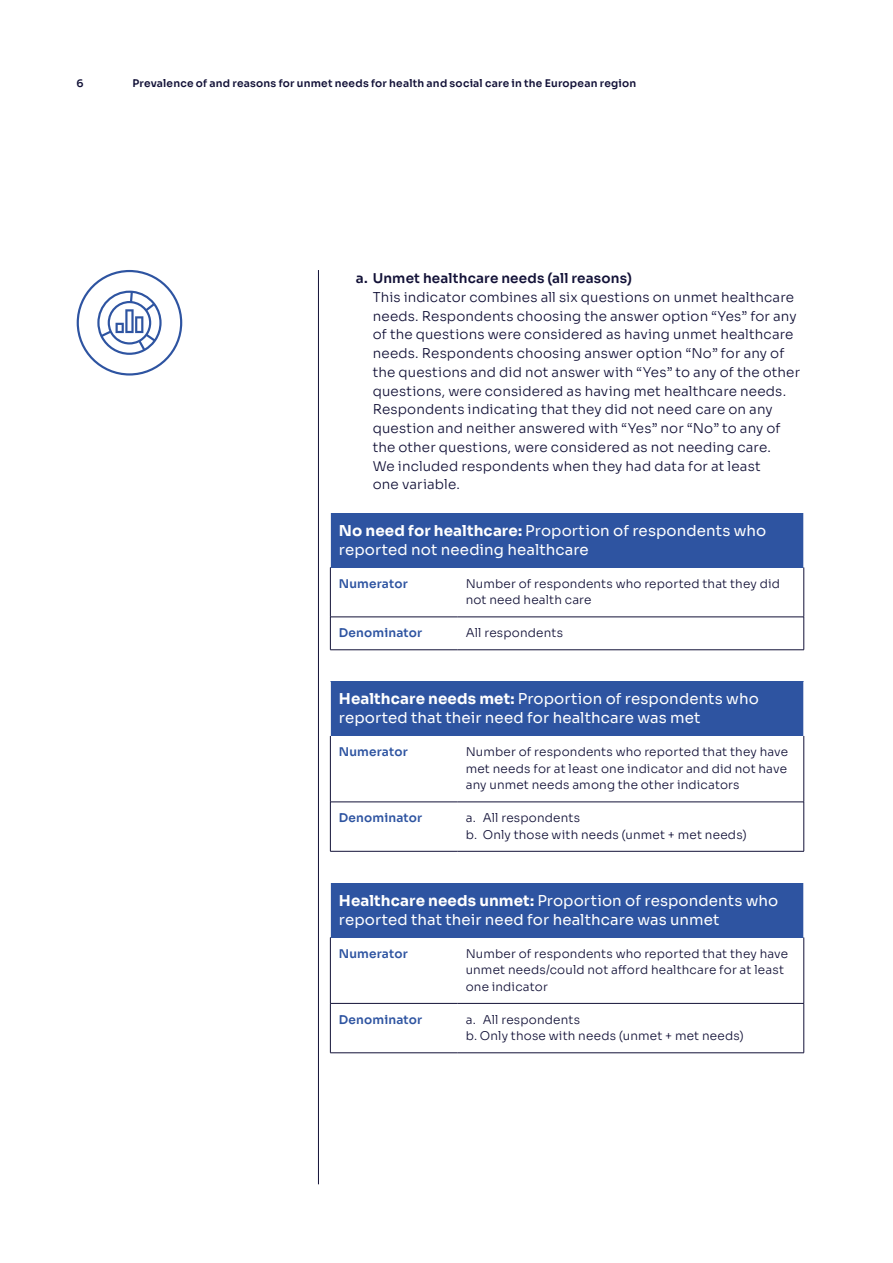
<style>
.page{position:relative;width:893px;height:1263px;background:#fff}
.page>*{position:absolute;margin:0;border:0;box-sizing:border-box;transform-origin:0 0}
.t1{font:15px/18.8px "Sora";letter-spacing:.005em;color:#fff}
.t2{font:300 13.5px/18.8px "Sora";letter-spacing:.01em;color:#121137}
.t3{font:600 13.5px "Sora";letter-spacing:.015em;color:#121137}
.t4{font:300 12px/16.5px "Sora";letter-spacing:.015em;color:#121137}
.t5{font:600 12px "Sora";letter-spacing:.015em;color:#2e54a1}
.t6{font:600 10.5px "Sora";letter-spacing:.02em;color:#121137}
.s1{font-weight:700}
</style>
<div class="page">
<svg style="left:77px;top:270px;width:105px;height:106px"></svg>
<hr style="left:318px;top:270px;width:1px;height:914px;background:#121137">
<div style="left:330px;top:513px;width:474px;height:54px;background:#2e54a1"></div>
<hr style="left:803px;top:567px;width:1px;height:50px;background:#121137">
<hr style="left:457px;top:617px;width:347px;height:1px;background:#121137">
<hr style="left:803px;top:617px;width:1px;height:33px;background:#121137">
<hr style="left:330px;top:513px;width:1px;height:54px;background:#fff">
<hr style="left:803px;top:513px;width:1px;height:54px;background:#fff">
<hr style="left:330px;top:649px;width:127px;height:1px;background:#121137">
<hr style="left:330px;top:567px;width:1px;height:50px;background:#121137">
<hr style="left:330px;top:617px;width:1px;height:33px;background:#121137">
<hr style="left:330px;top:617px;width:127px;height:1px;background:#121137">
<hr style="left:457px;top:649px;width:347px;height:1px;background:#121137">
<div style="left:330px;top:681px;width:474px;height:55px;background:#2e54a1"></div>
<hr style="left:330px;top:851px;width:127px;height:1px;background:#121137">
<hr style="left:457px;top:851px;width:347px;height:1px;background:#121137">
<hr style="left:803px;top:736px;width:1px;height:66px;background:#121137">
<hr style="left:457px;top:802px;width:347px;height:1px;background:#121137">
<hr style="left:803px;top:802px;width:1px;height:49px;background:#121137">
<hr style="left:330px;top:681px;width:1px;height:55px;background:#fff">
<hr style="left:803px;top:681px;width:1px;height:55px;background:#fff">
<hr style="left:330px;top:736px;width:1px;height:66px;background:#121137">
<hr style="left:330px;top:802px;width:1px;height:49px;background:#121137">
<hr style="left:330px;top:802px;width:127px;height:1px;background:#121137">
<div style="left:330px;top:883px;width:474px;height:54px;background:#2e54a1"></div>
<hr style="left:803px;top:937px;width:1px;height:66px;background:#121137">
<hr style="left:330px;top:883px;width:1px;height:54px;background:#fff">
<hr style="left:803px;top:883px;width:1px;height:54px;background:#fff">
<hr style="left:330px;top:937px;width:1px;height:66px;background:#121137">
<hr style="left:330px;top:1003px;width:127px;height:1px;background:#121137">
<hr style="left:330px;top:1003px;width:1px;height:50px;background:#121137">
<hr style="left:457px;top:1003px;width:347px;height:1px;background:#121137">
<hr style="left:330px;top:1052px;width:127px;height:1px;background:#121137">
<hr style="left:457px;top:1052px;width:347px;height:1px;background:#121137">
<hr style="left:803px;top:1003px;width:1px;height:50px;background:#121137">
<p class="t6" style="left:77px;top:74px;width:9px">6</p>
<p class="t6" style="left:132px;top:74px;width:505px">Prevalence of and reasons for unmet needs for health and social care in the European region</p>
<p class="t3" style="left:356px;top:267px;width:278px">a. Unmet healthcare needs (all reasons)</p>
<p class="t2" style="left:373px;top:286px;width:429px">This indicator combines all six questions on unmet healthcare needs. Respondents choosing the answer option “Yes” for any of the questions were considered as having unmet healthcare needs. Respondents choosing answer option “No” for any of the questions and did not answer with “Yes” to any of the other questions, were considered as having met healthcare needs.<br>Respondents indicating that they did not need care on any question and neither answered with “Yes” nor “No” to any of the other questions, were considered as not needing care.<br>We included respondents when they had data for at least<br>one variable.</p>
<p class="t1" style="left:339px;top:520px;width:429px"><span class="s1">No need for healthcare:</span> Proportion of respondents who reported not needing healthcare</p>
<p class="t5" style="left:339px;top:573px;width:70px">Numerator</p>
<p class="t4" style="left:466px;top:574px;width:316px">Number of respondents who reported that they did not need health care</p>
<p class="t5" style="left:339px;top:623px;width:85px">Denominator</p>
<p class="t4" style="left:466px;top:623px;width:99px">All respondents</p>
<p class="t1" style="left:339px;top:688px;width:421px"><span class="s1">Healthcare needs met:</span> Proportion of respondents who reported that their need for healthcare was met</p>
<p class="t5" style="left:339px;top:742px;width:70px">Numerator</p>
<p class="t4" style="left:466px;top:742px;width:324px;text-align:justify">Number of respondents who reported that they have met needs for at least one indicator and did not have any unmet needs among the other indicators</p>
<p class="t5" style="left:339px;top:808px;width:85px">Denominator</p>
<p class="t4" style="left:466px;top:808px;width:283px">a. All respondents<br>b. Only those with needs (unmet + met needs)</p>
<p class="t1" style="left:339px;top:890px;width:441px"><span class="s1">Healthcare needs unmet:</span> Proportion of respondents who reported that their need for healthcare was unmet</p>
<p class="t5" style="left:339px;top:943px;width:70px">Numerator</p>
<p class="t4" style="left:466px;top:944px;width:324px">Number of respondents who reported that they have unmet needs/could not afford healthcare for at least one indicator</p>
<p class="t5" style="left:339px;top:1009px;width:85px">Denominator</p>
<p class="t4" style="left:466px;top:1010px;width:280px">a. All respondents<br>b. Only those with needs (unmet + met needs)</p>
</div>
